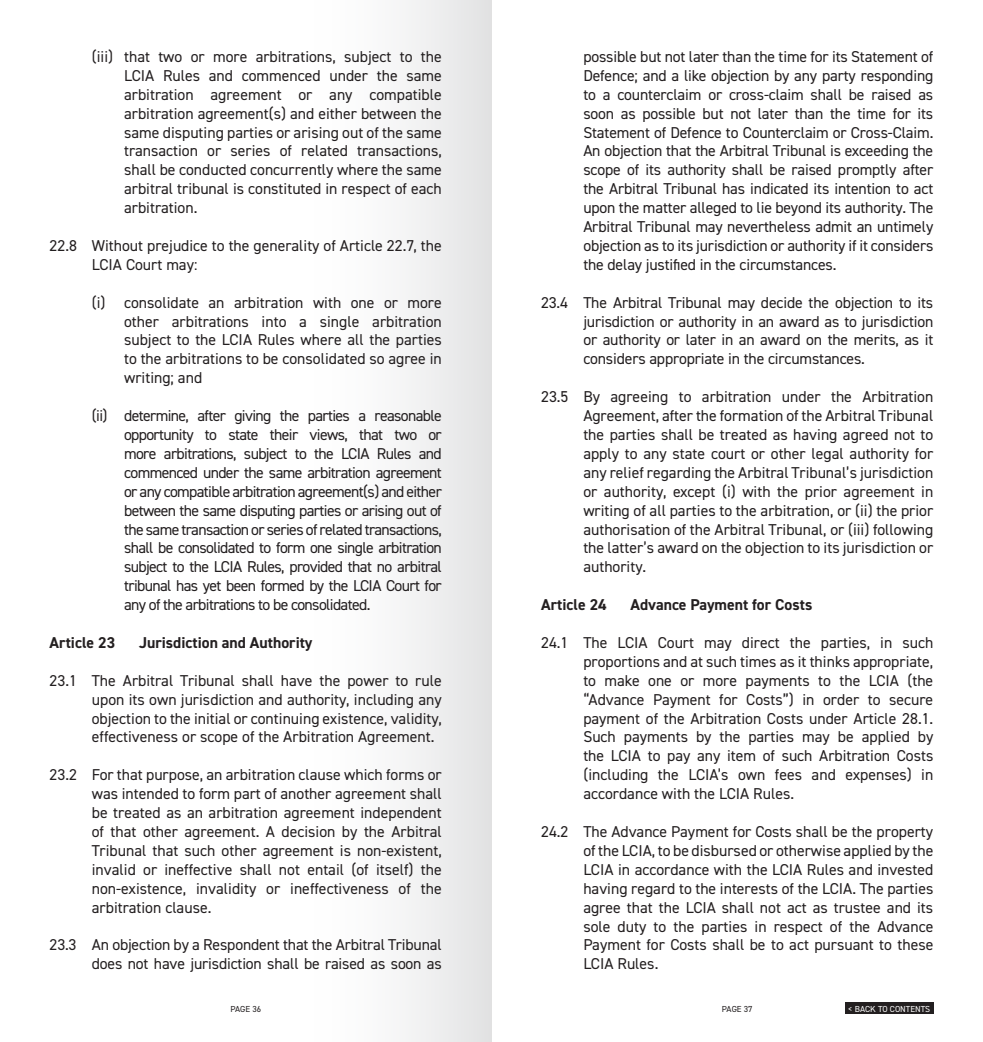
<style>
.page{position:relative;width:983px;height:1042px;background:#fff}
.page>*{position:absolute;margin:0;border:0;box-sizing:border-box;transform-origin:0 0}
._1_1_Number_List{font:15.75px/18.9px "DIN2014";color:#231f20;text-align:justify}
.i__Roman_Number_List{font:15.75px/18.9px "DIN2014";color:#231f20;text-align:justify}
.Article_Heading{font:700 15.75px "DIN2014";color:#231f20}
.t1{font:8.75px "DIN2014";color:#fff}
.t2{font:8.75px "DIN2014";color:#231f20}
</style>
<div class="page">
<div style="left:305px;top:0;width:186px;height:1042px;background:linear-gradient(to right,#fff,#e4e5e6)"></div>
<div style="left:845px;top:1002px;width:88px;height:11px;background:#231f20"></div>
<p class="i__Roman_Number_List" style="left:124px;top:47px;width:319px;text-indent:-32px">(iii) that two or more arbitrations, subject to the LCIA Rules and commenced under the same arbitration agreement or any compatible arbitration agreement(s) and either between the same disputing parties or arising out of the same transaction or series of related transactions, shall be conducted concurrently where the same arbitral tribunal is constituted in respect of each arbitration.</p>
<p class="_1_1_Number_List" style="left:92px;top:236px;width:351px;text-indent:-42px">22.8 Without prejudice to the generality of Article 22.7, the<br>LCIA Court may:</p>
<p class="i__Roman_Number_List" style="left:124px;top:292px;width:319px;text-indent:-32px">(i) consolidate an arbitration with one or more other arbitrations into a single arbitration subject to the LCIA Rules where all the parties to the arbitrations to be consolidated so agree in writing; and</p>
<p class="i__Roman_Number_List" style="left:124px;top:406px;width:319px;text-indent:-32px">(ii) determine, after giving the parties a reasonable opportunity to state their views, that two or more arbitrations, subject to the LCIA Rules and commenced under the same arbitration agreement or any compatible arbitration agreement(s) and either between the same disputing parties or arising out of the same transaction or series of related transactions, shall be consolidated to form one single arbitration subject to the LCIA Rules, provided that no arbitral tribunal has yet been formed by the LCIA Court for any of the arbitrations to be consolidated.</p>
<p class="Article_Heading" style="left:50px;top:632px;width:67px">Article 23</p>
<p class="Article_Heading" style="left:139px;top:632px;width:175px">Jurisdiction and Authority</p>
<p class="_1_1_Number_List" style="left:92px;top:670px;width:351px;text-indent:-42px">23.1 The Arbitral Tribunal shall have the power to rule upon its own jurisdiction and authority, including any objection to the initial or continuing existence, validity, effectiveness or scope of the Arbitration Agreement.</p>
<p class="_1_1_Number_List" style="left:92px;top:765px;width:351px;text-indent:-42px">23.2 For that purpose, an arbitration clause which forms or was intended to form part of another agreement shall be treated as an arbitration agreement independent of that other agreement. A decision by the Arbitral Tribunal that such other agreement is non-existent, invalid or ineffective shall not entail (of itself) the non-existence, invalidity or ineffectiveness of the arbitration clause.</p>
<p class="_1_1_Number_List" style="left:50px;top:935px;width:393px;text-align:right">23.3 An objection by a Respondent that the Arbitral Tribunal does not have jurisdiction shall be raised as soon as</p>
<p class="_1_1_Number_List" style="left:583px;top:47px;width:351px">possible but not later than the time for its Statement of Defence; and a like objection by any party responding to a counterclaim or cross-claim shall be raised as soon as possible but not later than the time for its Statement of Defence to Counterclaim or Cross-Claim.<br>An objection that the Arbitral Tribunal is exceeding the scope of its authority shall be raised promptly after the Arbitral Tribunal has indicated its intention to act upon the matter alleged to lie beyond its authority. The Arbitral Tribunal may nevertheless admit an untimely objection as to its jurisdiction or authority if it considers the delay justified in the circumstances.</p>
<p class="_1_1_Number_List" style="left:583px;top:292px;width:351px;text-indent:-42px">23.4 The Arbitral Tribunal may decide the objection to its jurisdiction or authority in an award as to jurisdiction or authority or later in an award on the merits, as it considers appropriate in the circumstances.</p>
<p class="_1_1_Number_List" style="left:583px;top:387px;width:351px;text-indent:-42px">23.5 By agreeing to arbitration under the Arbitration Agreement, after the formation of the Arbitral Tribunal the parties shall be treated as having agreed not to apply to any state court or other legal authority for any relief regarding the Arbitral Tribunal’s jurisdiction or authority, except (i) with the prior agreement in writing of all parties to the arbitration, or (ii) the prior authorisation of the Arbitral Tribunal, or (iii) following the latter’s award on the objection to its jurisdiction or authority.</p>
<p class="Article_Heading" style="left:541px;top:594px;width:67px">Article 24</p>
<p class="Article_Heading" style="left:630px;top:594px;width:183px">Advance Payment for Costs</p>
<p class="_1_1_Number_List" style="left:583px;top:633px;width:351px;text-indent:-42px">24.1 The LCIA Court may direct the parties, in such proportions and at such times as it thinks appropriate, to make one or more payments to the LCIA (the “Advance Payment for Costs”) in order to secure payment of the Arbitration Costs under Article 28.1.<br>Such payments by the parties may be applied by the LCIA to pay any item of such Arbitration Costs (including the LCIA’s own fees and expenses) in accordance with the LCIA Rules.</p>
<p class="_1_1_Number_List" style="left:583px;top:822px;width:351px;text-indent:-42px">24.2 The Advance Payment for Costs shall be the property of the LCIA, to be disbursed or otherwise applied by the LCIA in accordance with the LCIA Rules and invested having regard to the interests of the LCIA. The parties agree that the LCIA shall not act as trustee and its sole duty to the parties in respect of the Advance Payment for Costs shall be to act pursuant to these LCIA Rules.</p>
<p class="t2" style="left:230px;top:1003px;width:32px">PAGE 36</p>
<p class="t2" style="left:721px;top:1003px;width:32px">PAGE 37</p>
<p class="t1" style="left:848px;top:1003px;width:83px">&lt; BACK TO CONTENTS</p>
</div>
